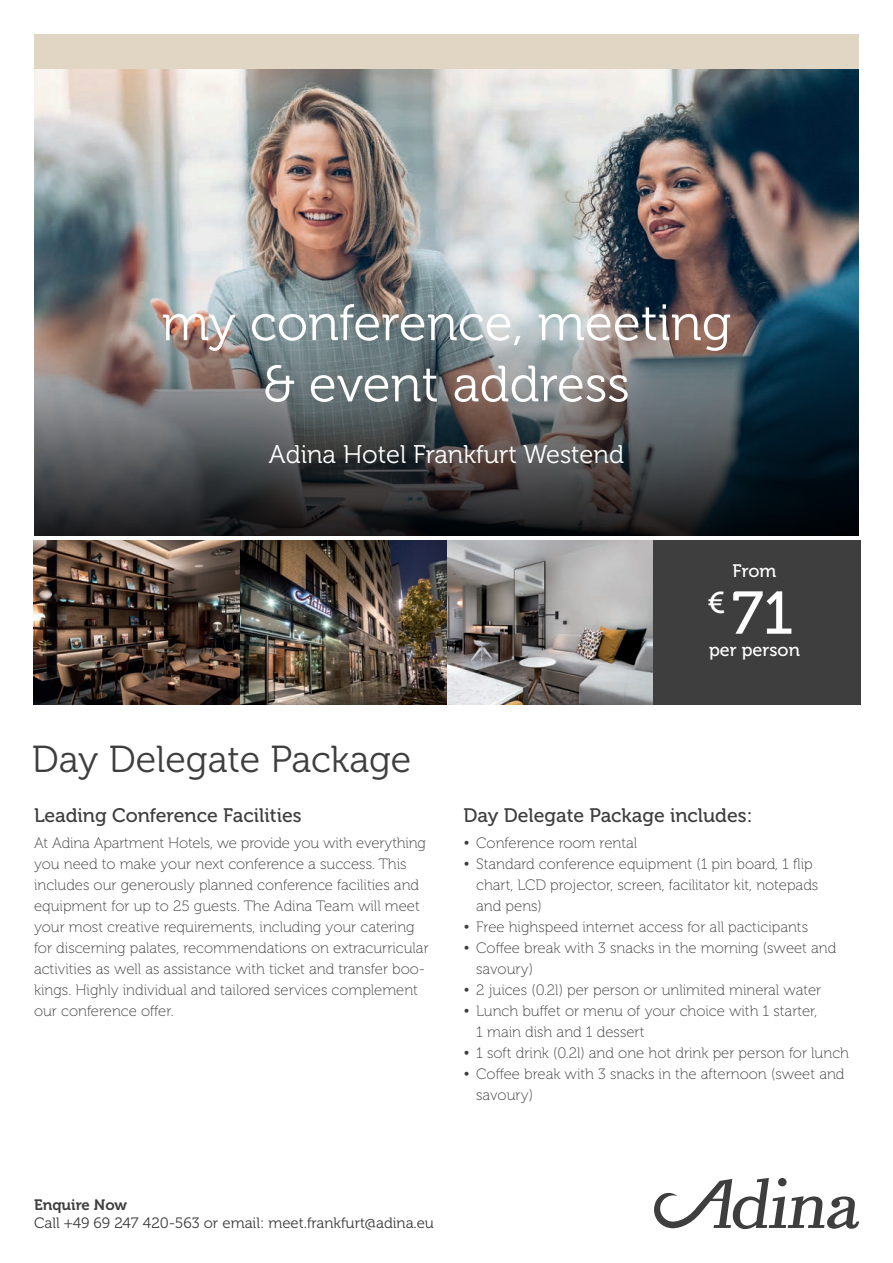
<style>
.page{position:relative;width:893px;height:1263px;background:#fff}
.page>*{position:absolute;margin:0;border:0;box-sizing:border-box;transform-origin:0 0}
.t1{font:60px "Museo 500";color:#fff}
.t2{font:51px/61.2px "Museo 300";color:#fff;text-align:center}
.t3{font:37.5px "Museo 300";color:#3e3e3f}
.t4{font:30px "Museo 500";color:#fff}
.t5{font:25.5px "Museo 300";color:#fff}
.t6{font:19.5px "Museo 500";color:#3e3e3f}
.t7{font:18px "Museo 500";color:#fff}
.t8{font:15px/21px "Museo 100";color:#3e3e3f}
.t9{font:15px "Museo 300";color:#3e3e3f}
.t10{font:15px "Museo 700";color:#3e3e3f}
</style>
<div class="page">
<svg style="left:654px;top:1178px;width:205px;height:51px"></svg>
<img style="left:34px;top:68px;width:825px;height:242px">
<svg style="left:34px;top:310px;width:825px;height:226px;background:#4f5356"></svg>
<img style="left:34px;top:540px;width:619px;height:165px">
<div style="left:34px;top:34px;width:825px;height:34px;background:#e1d5c3"></div>
<div style="left:653px;top:540px;width:207px;height:165px;background:#3e3e3f"></div>
<h2 class="t2" style="left:162px;top:293px;width:571px">my conference, meeting &amp; event address</h2>
<h3 class="t5" style="left:269px;top:441px;width:357px">Adina Hotel Frankfurt Westend</h3>
<h3 class="t3" style="left:32px;top:739px;width:381px">Day Delegate Package</h3>
<p class="t7" style="left:733px;top:561px;width:45px">From</p>
<h1 class="t1" style="left:732px;top:580px;width:63px">71</h1>
<h3 class="t4" style="left:707px;top:587px;width:20px">€</h3>
<p class="t7" style="left:709px;top:640px;width:92px">per person</p>
<h3 class="t6" style="left:34px;top:805px;width:269px">Leading Conference Facilities</h3>
<p class="t8" style="left:34px;top:832px;width:396px">At Adina Apartment Hotels, we provide you with everything you need to make your next conference a success. This includes our generously planned conference facilities and equipment for up to 25 guests. The Adina Team will meet your most creative requirements, including your catering for discerning palates, recommendations on extracurricular activities as well as assistance with ticket and transfer boo&shy;kings. Highly individual and tailored services complement our conference offer.</p>
<h3 class="t6" style="left:463px;top:805px;width:290px">Day Delegate Package includes:</h3>
<p class="t8" style="left:463px;top:832px;width:175px">• Conference room rental</p>
<p class="t8" style="left:476px;top:853px;width:344px;text-indent:-13px">• Standard conference equipment (1 pin board, 1 flip chart, LCD projector, screen, facilitator kit, notepads and pens)</p>
<p class="t8" style="left:463px;top:916px;width:346px">• Free highspeed internet access for all pacticipants</p>
<p class="t8" style="left:476px;top:937px;width:362px;text-indent:-13px">• Coffee break with 3 snacks in the morning (sweet and savoury)</p>
<p class="t8" style="left:463px;top:979px;width:359px">• 2 juices (0.2l) per person or unlimited mineral water</p>
<p class="t8" style="left:476px;top:1000px;width:343px;text-indent:-13px">• Lunch buffet or menu of your choice with 1 starter,<br>1 main dish and 1 dessert</p>
<p class="t8" style="left:463px;top:1042px;width:387px">• 1 soft drink (0.2l) and one hot drink per person for lunch</p>
<p class="t8" style="left:476px;top:1063px;width:370px;text-indent:-13px">• Coffee break with 3 snacks in the afternoon (sweet and savoury)</p>
<p class="t10" style="left:34px;top:1196px;width:95px">Enquire Now</p>
<p class="t9" style="left:34px;top:1215px;width:401px">Call +49 69 247 420-563 or email: meet.frankfurt@adina.eu</p>
</div>
